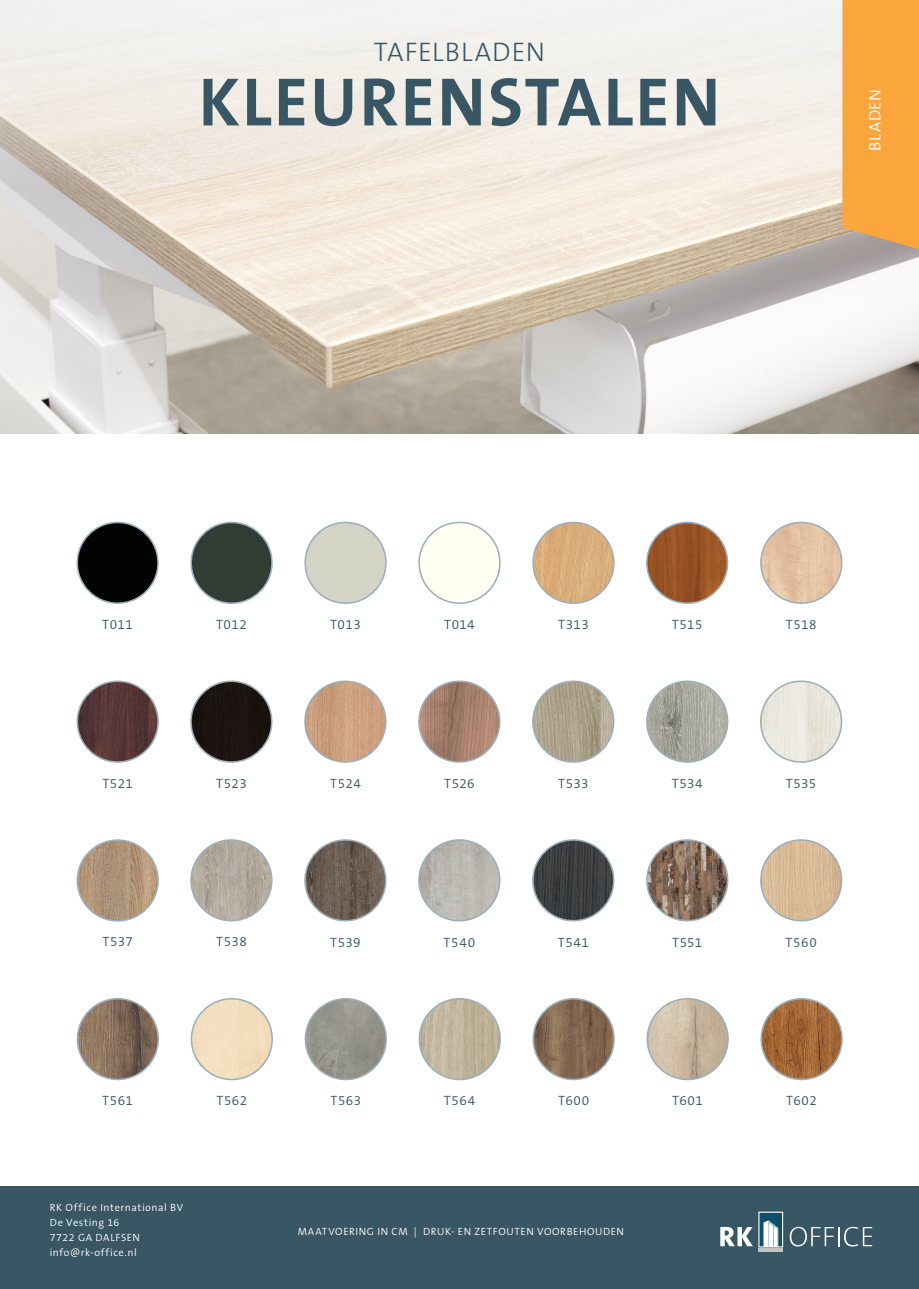
<style>
.page{position:relative;width:919px;height:1289px;background:#fff}
.page>*{position:absolute;margin:0;border:0;box-sizing:border-box;transform-origin:0 0}
.t1{font:700 69px "The Sans B7";letter-spacing:.035em;color:#395664}
.t2{font:300 27px "The Sans B3";letter-spacing:.035em;color:#395664}
.t3{font:300 16.5px "The Sans B4";letter-spacing:.045em;color:#fff}
.t4{font:300 13.5px "The Sans B4";letter-spacing:.035em;color:#395664}
.t5{font:300 10.5px/15px "The Sans B4";letter-spacing:.055em;color:#fff}
</style>
<div class="page">
<div style="left:0;top:1186px;width:918px;height:102px;background:#395664"></div>
<svg style="left:720px;top:1226px;width:32px;height:20px"></svg>
<svg style="left:789px;top:1226px;width:83px;height:20px"></svg>
<div style="left:758px;top:1212px;width:24px;height:34px;background:#0e4f6c"></div>
<div style="left:758px;top:1211px;width:25px;height:36px;border:1px solid #fff"></div>
<hr style="left:758px;top:1248px;width:25px;height:3px;background:#c2c2c2">
<svg style="left:763px;top:1220px;width:15px;height:26px"></svg>
<img style="left:0;top:192px;width:918px;height:242px">
<div style="left:77px;top:522px;width:81px;height:81px;background:#020403;border-radius:40px"></div>
<div style="left:76px;top:521px;width:83px;height:83px;border:2px solid #9dafb9;border-radius:50%"></div>
<div style="left:419px;top:522px;width:81px;height:81px;background:#fffff2;border-radius:40px"></div>
<div style="left:418px;top:521px;width:82px;height:83px;border:2px solid #9dafb9;border-radius:50%"></div>
<div style="left:191px;top:522px;width:81px;height:81px;background:#303d34;border-radius:40px"></div>
<div style="left:190px;top:521px;width:83px;height:83px;border:2px solid #9dafb9;border-radius:50%"></div>
<img style="left:533px;top:522px;width:80px;height:81px;border-radius:40px">
<div style="left:532px;top:521px;width:82px;height:83px;border:2px solid #9dafb9;border-radius:50%"></div>
<div style="left:305px;top:522px;width:81px;height:81px;background:#d3d4c6;border-radius:40px"></div>
<div style="left:304px;top:521px;width:82px;height:83px;border:2px solid #9dafb9;border-radius:50%"></div>
<svg style="left:0;top:0;width:842px;height:192px;fill:#f2efe8"></svg>
<svg style="left:842px;top:0;width:76px;height:249px;background:#f6a644"></svg>
<img style="left:77px;top:681px;width:81px;height:81px;border-radius:40px">
<div style="left:77px;top:680px;width:82px;height:82px;border:2px solid #9dafb9;border-radius:50%"></div>
<img style="left:191px;top:998px;width:81px;height:81px;border-radius:40px">
<div style="left:191px;top:997px;width:82px;height:83px;border:2px solid #9dafb9;border-radius:50%"></div>
<img style="left:533px;top:998px;width:81px;height:81px;border-radius:40px">
<div style="left:532px;top:997px;width:82px;height:83px;border:2px solid #9dafb9;border-radius:50%"></div>
<img style="left:305px;top:998px;width:81px;height:81px;border-radius:40px">
<div style="left:304px;top:997px;width:83px;height:83px;border:2px solid #9dafb9;border-radius:50%"></div>
<img style="left:647px;top:998px;width:81px;height:81px;border-radius:40px">
<div style="left:646px;top:997px;width:82px;height:83px;border:2px solid #9dafb9;border-radius:50%"></div>
<img style="left:419px;top:998px;width:81px;height:81px;border-radius:40px">
<div style="left:418px;top:997px;width:83px;height:83px;border:2px solid #9dafb9;border-radius:50%"></div>
<img style="left:761px;top:998px;width:80px;height:81px;border-radius:40px">
<div style="left:760px;top:997px;width:82px;height:83px;border:2px solid #9dafb9;border-radius:50%"></div>
<img style="left:77px;top:998px;width:81px;height:81px;border-radius:40px">
<div style="left:77px;top:997px;width:82px;height:83px;border:2px solid #9dafb9;border-radius:50%"></div>
<img style="left:191px;top:840px;width:81px;height:80px;border-radius:40px">
<div style="left:190px;top:839px;width:82px;height:82px;border:2px solid #9dafb9;border-radius:50%"></div>
<img style="left:533px;top:840px;width:80px;height:80px;border-radius:40px">
<div style="left:532px;top:839px;width:82px;height:82px;border:2px solid #9dafb9;border-radius:50%"></div>
<img style="left:305px;top:840px;width:81px;height:80px;border-radius:40px">
<div style="left:304px;top:839px;width:82px;height:82px;border:2px solid #9dafb9;border-radius:50%"></div>
<img style="left:647px;top:840px;width:80px;height:80px;border-radius:40px">
<div style="left:646px;top:839px;width:82px;height:82px;border:2px solid #9dafb9;border-radius:50%"></div>
<img style="left:419px;top:840px;width:80px;height:80px;border-radius:40px">
<div style="left:418px;top:839px;width:82px;height:82px;border:2px solid #9dafb9;border-radius:50%"></div>
<img style="left:760px;top:840px;width:81px;height:80px;border-radius:40px">
<div style="left:760px;top:839px;width:82px;height:82px;border:2px solid #9dafb9;border-radius:50%"></div>
<img style="left:77px;top:840px;width:81px;height:80px;border-radius:40px">
<div style="left:77px;top:839px;width:82px;height:82px;border:2px solid #9dafb9;border-radius:50%"></div>
<img style="left:760px;top:681px;width:81px;height:81px;border-radius:40px">
<div style="left:760px;top:680px;width:82px;height:82px;border:2px solid #9dafb9;border-radius:50%"></div>
<img style="left:305px;top:681px;width:80px;height:81px;border-radius:40px">
<div style="left:304px;top:680px;width:82px;height:82px;border:2px solid #9dafb9;border-radius:50%"></div>
<img style="left:647px;top:681px;width:80px;height:81px;border-radius:40px">
<div style="left:646px;top:680px;width:82px;height:82px;border:2px solid #9dafb9;border-radius:50%"></div>
<img style="left:419px;top:681px;width:80px;height:81px;border-radius:40px">
<div style="left:418px;top:680px;width:82px;height:82px;border:2px solid #9dafb9;border-radius:50%"></div>
<img style="left:533px;top:681px;width:80px;height:81px;border-radius:40px">
<div style="left:532px;top:680px;width:82px;height:82px;border:2px solid #9dafb9;border-radius:50%"></div>
<div style="left:191px;top:681px;width:81px;height:81px;background:#1c1311;border-radius:40px"></div>
<div style="left:190px;top:680px;width:82px;height:82px;border:2px solid #9dafb9;border-radius:50%"></div>
<img style="left:760px;top:522px;width:81px;height:81px;border-radius:40px">
<div style="left:760px;top:521px;width:82px;height:83px;border:2px solid #9dafb9;border-radius:50%"></div>
<img style="left:646px;top:522px;width:81px;height:81px;border-radius:40px">
<div style="left:646px;top:521px;width:82px;height:83px;border:2px solid #9dafb9;border-radius:50%"></div>
<h2 class="t2" style="left:374px;top:38px;width:172px">TAFELBLADEN</h2>
<h1 class="t1" style="left:199px;top:66px;width:523px">KLEURENSTALEN</h1>
<p class="t3" style="left:866px;top:151px;width:63px;rotate:-90deg">BLADEN</p>
<p class="t4" style="left:102px;top:617px;width:32px">T011</p>
<p class="t4" style="left:330px;top:617px;width:32px">T013</p>
<p class="t4" style="left:672px;top:617px;width:32px">T515</p>
<p class="t4" style="left:216px;top:617px;width:32px">T012</p>
<p class="t4" style="left:785px;top:617px;width:32px">T518</p>
<p class="t4" style="left:444px;top:617px;width:32px">T014</p>
<p class="t4" style="left:558px;top:617px;width:32px">T313</p>
<p class="t4" style="left:102px;top:776px;width:32px">T521</p>
<p class="t4" style="left:216px;top:776px;width:32px">T523</p>
<p class="t4" style="left:330px;top:776px;width:32px">T524</p>
<p class="t4" style="left:444px;top:776px;width:32px">T526</p>
<p class="t4" style="left:558px;top:776px;width:32px">T533</p>
<p class="t4" style="left:671px;top:776px;width:32px">T534</p>
<p class="t4" style="left:785px;top:776px;width:32px">T535</p>
<p class="t4" style="left:102px;top:934px;width:32px">T537</p>
<p class="t4" style="left:216px;top:934px;width:32px">T538</p>
<p class="t4" style="left:330px;top:935px;width:32px">T539</p>
<p class="t4" style="left:443px;top:935px;width:33px">T540</p>
<p class="t4" style="left:557px;top:935px;width:32px">T541</p>
<p class="t4" style="left:672px;top:935px;width:32px">T551</p>
<p class="t4" style="left:785px;top:935px;width:33px">T560</p>
<p class="t4" style="left:102px;top:1093px;width:32px">T561</p>
<p class="t4" style="left:216px;top:1093px;width:32px">T562</p>
<p class="t4" style="left:330px;top:1093px;width:32px">T563</p>
<p class="t4" style="left:444px;top:1093px;width:33px">T564</p>
<p class="t4" style="left:558px;top:1093px;width:33px">T600</p>
<p class="t4" style="left:672px;top:1093px;width:32px">T601</p>
<p class="t4" style="left:786px;top:1093px;width:32px">T602</p>
<p class="t5" style="left:50px;top:1199px;width:135px">RK Office International BV<br>De Vesting 16<br>7722 GA DALFSEN info@rk-office.nl</p>
<p class="t5" style="left:298px;top:1224px;width:328px">MAATVOERING IN CM | DRUK- EN ZETFOUTEN VOORBEHOUDEN</p>
</div>
